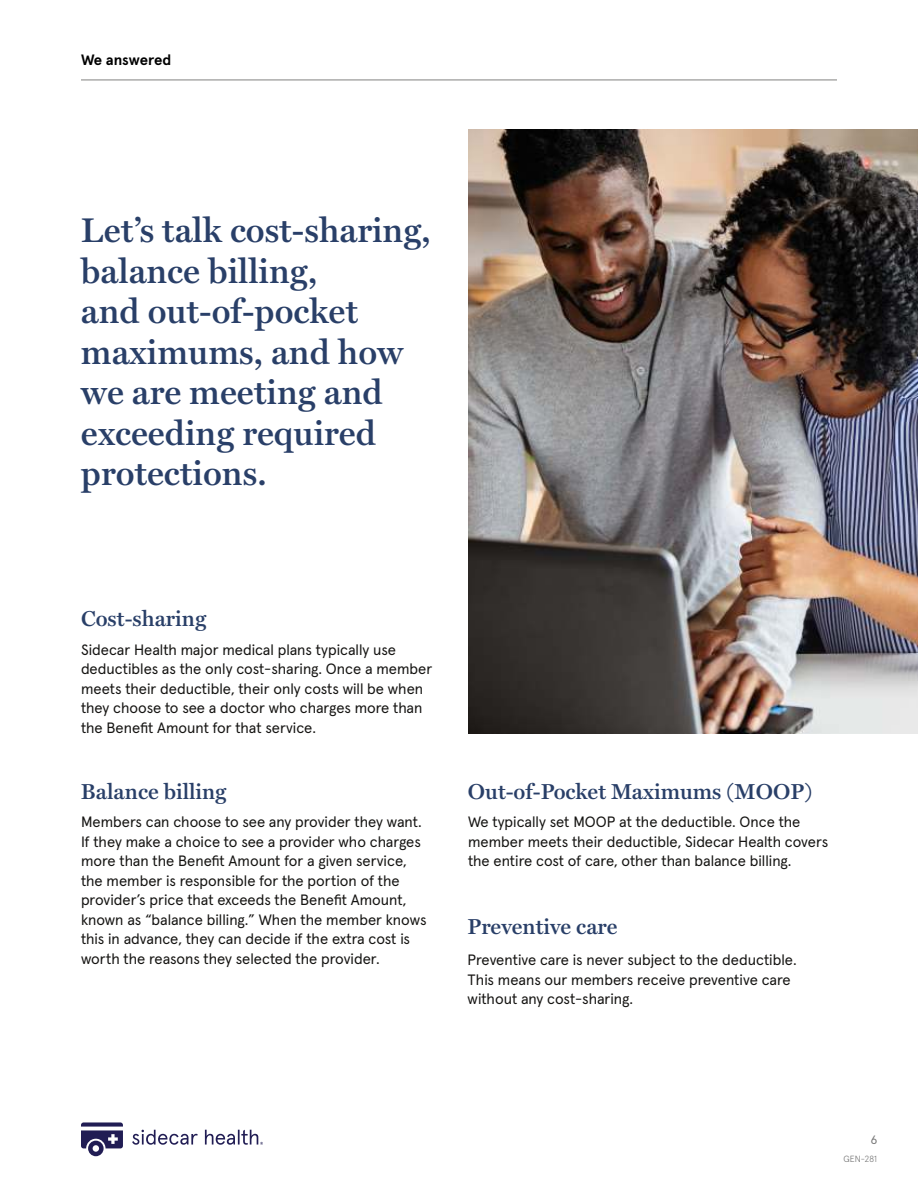
<style>
.page{position:relative;width:918px;height:1188px;background:#fff}
.page>*{position:absolute;margin:0;border:0;box-sizing:border-box;transform-origin:0 0}
.t1{font:600 34.5px/40.5px "Miller Text";color:#293f68}
.t2{font:600 21.75px "Miller Text";color:#293f68}
.t3{font:15px/19.5px "Apercu Pro";color:#151412}
.t4{font:700 15px "Apercu Pro";letter-spacing:-.005em;color:#000}
.t5{font:12px "Apercu Pro";color:#757575}
.t6{font:300 9px "Apercu Pro";color:#757575}
</style>
<div class="page">
<hr style="left:81px;top:80px;width:756px;height:1px;background:#818180">
<svg style="left:132px;top:1130px;width:131px;height:15px"></svg>
<svg style="left:81px;top:1122px;width:42px;height:34px"></svg>
<img style="left:468px;top:130px;width:450px;height:604px">
<p class="t4" style="left:81px;top:53px;width:92px">We answered</p>
<h1 class="t1" style="left:81px;top:213px;width:351px">Let’s talk cost-sharing, balance billing,<br>and out-of-pocket maximums, and how we are meeting and exceeding required protections.</h1>
<h2 class="t2" style="left:81px;top:610px;width:127px">Cost-sharing</h2>
<p class="t3" style="left:81px;top:641px;width:353px">Sidecar Health major medical plans typically use deductibles as the only cost-sharing. Once a member meets their deductible, their only costs will be when they choose to see a doctor who charges more than the Benefit Amount for that service.</p>
<h2 class="t2" style="left:81px;top:782px;width:147px">Balance billing</h2>
<p class="t3" style="left:81px;top:814px;width:347px">Members can choose to see any provider they want.<br>If they make a choice to see a provider who charges more than the Benefit Amount for a given service, the member is responsible for the portion of the provider’s price that exceeds the Benefit Amount, known as “balance billing.” When the member knows this in advance, they can decide if the extra cost is worth the reasons they selected the provider.</p>
<h2 class="t2" style="left:468px;top:782px;width:346px">Out-of-Pocket Maximums (MOOP)</h2>
<p class="t3" style="left:468px;top:814px;width:362px">We typically set MOOP at the deductible. Once the member meets their deductible, Sidecar Health covers the entire cost of care, other than balance billing.</p>
<h2 class="t2" style="left:468px;top:917px;width:151px">Preventive care</h2>
<p class="t3" style="left:468px;top:951px;width:331px">Preventive care is never subject to the deductible.<br>This means our members receive preventive care without any cost-sharing.</p>
<p class="t5" style="left:871px;top:1135px;width:8px">6</p>
<p class="t6" style="left:844px;top:1154px;width:35px">GEN-281</p>
</div>
